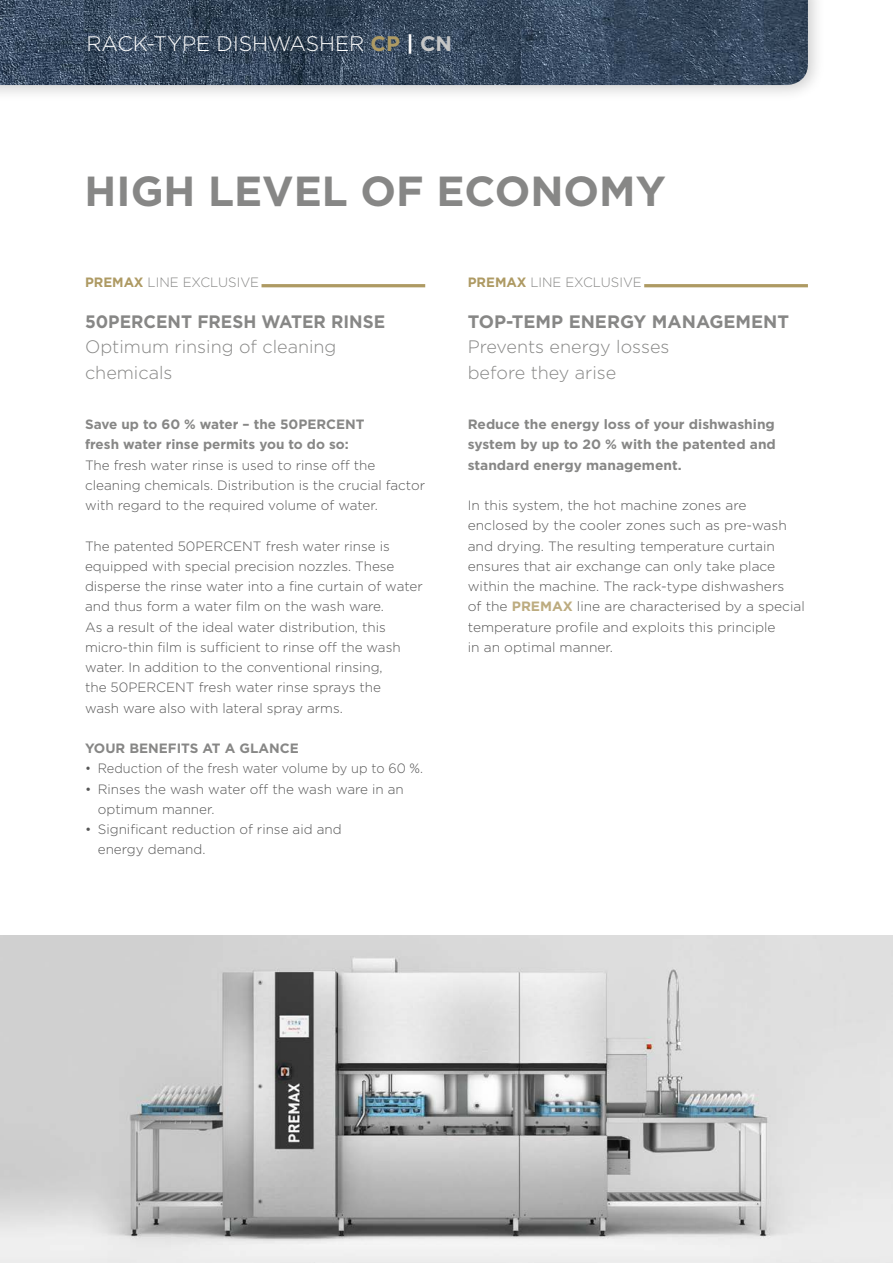
<style>
.page{position:relative;width:893px;height:1263px;background:#fff}
.page>*{position:absolute;margin:0;border:0;box-sizing:border-box;transform-origin:0 0}
.t1{font:700 42px "Gotham";color:#878786}
.t2{font:300 21px "Gotham";color:#fff}
.t3{font:300 18px/25.5px "Gotham";color:#878786}
.t4{font:700 18px "Gotham";color:#878786;scale:.95 1}
.t5{font:700 18px "Gotham";color:#878786}
.t6{font:300 13.5px/20.2px "Gotham";color:#565656}
.t7{font:700 13.5px/20.2px "Gotham";color:#878786}
.t8{font:300 13.5px "Gotham";color:#565656;scale:.95 1}
.t9{font:300 13.5px "Gotham";color:#878786}
.s1{font-weight:700;color:#ae9a63}
.s2{font-weight:700}
.s3{font-weight:700;color:#c5c6c6}
.s4{font-weight:700;color:#bdac80}
</style>
<div class="page">
<img style="left:0;top:935px;width:893px;height:328px">
<hr style="left:261px;top:284px;width:164px;height:3px;background:#ae9a63">
<hr style="left:644px;top:284px;width:164px;height:3px;background:#ae9a63">
<div style="left:0;top:0;width:825px;height:102px;background:#000;opacity:.2"></div>
<img style="left:0;top:0;width:808px;height:85px">
<h2 class="t2" style="left:86px;top:30px;width:367px">RACK-TYPE DISHWASHER <span class="s1">CP</span> <span class="s2">|</span> <span class="s3">CN</span></h2>
<h1 class="t1" style="left:85px;top:164px;width:583px">HIGH LEVEL OF ECONOMY</h1>
<p class="t9" style="left:85px;top:274px;width:176px"><span class="s1">PREMAX</span> LINE EXCLUSIVE</p>
<h3 class="t4" style="left:85px;top:310px;width:317px">50PERCENT FRESH WATER RINSE</h3>
<h3 class="t3" style="left:85px;top:334px;width:253px">Optimum rinsing of cleaning chemicals</h3>
<p class="t7" style="left:85px;top:414px;width:281px">Save up to 60 % water – the 50PERCENT fresh water rinse permits you to do so:</p>
<p class="t6" style="left:85px;top:454px;width:342px">The fresh water rinse is used to rinse off the cleaning chemicals. Distribution is the crucial factor with regard to the required volume of water.</p>
<p class="t6" style="left:85px;top:535px;width:339px">The patented 50PERCENT fresh water rinse is equipped with special precision nozzles. These disperse the rinse water into a fine curtain of water and thus form a water film on the wash ware.<br>As a result of the ideal water distribution, this micro-thin film is sufficient to rinse off the wash water. In addition to the conventional rinsing,<br>the 50PERCENT fresh water rinse sprays the<br>wash ware also with lateral spray arms.</p>
<p class="t7" style="left:85px;top:738px;width:215px">YOUR BENEFITS AT A GLANCE</p>
<p class="t8" style="left:85px;top:760px;width:357px">• Reduction of the fresh water volume by up to 60 %.</p>
<p class="t6" style="left:98px;top:778px;width:308px;text-indent:-13px">• Rinses the wash water off the wash ware in an optimum manner.</p>
<p class="t6" style="left:98px;top:819px;width:245px;text-indent:-13px">• Significant reduction of rinse aid and energy demand.</p>
<p class="t9" style="left:468px;top:274px;width:176px"><span class="s1">PREMAX</span> LINE EXCLUSIVE</p>
<h3 class="t5" style="left:468px;top:310px;width:323px">TOP-TEMP ENERGY MANAGEMENT</h3>
<h3 class="t3" style="left:468px;top:334px;width:203px">Prevents energy losses before they arise</h3>
<p class="t7" style="left:468px;top:414px;width:310px;text-align:justify">Reduce the energy loss of your dishwashing system by up to 20 % with the patented and standard energy management.</p>
<p class="t6" style="left:468px;top:495px;width:339px">In this system, the hot machine zones are enclosed by the cooler zones such as pre-wash and drying. The resulting temperature curtain ensures that air exchange can only take place within the machine. The rack-type dishwashers<br>of the <span class="s4">PREMAX</span> line are characterised by a special temperature profile and exploits this principle<br>in an optimal manner.</p>
</div>
